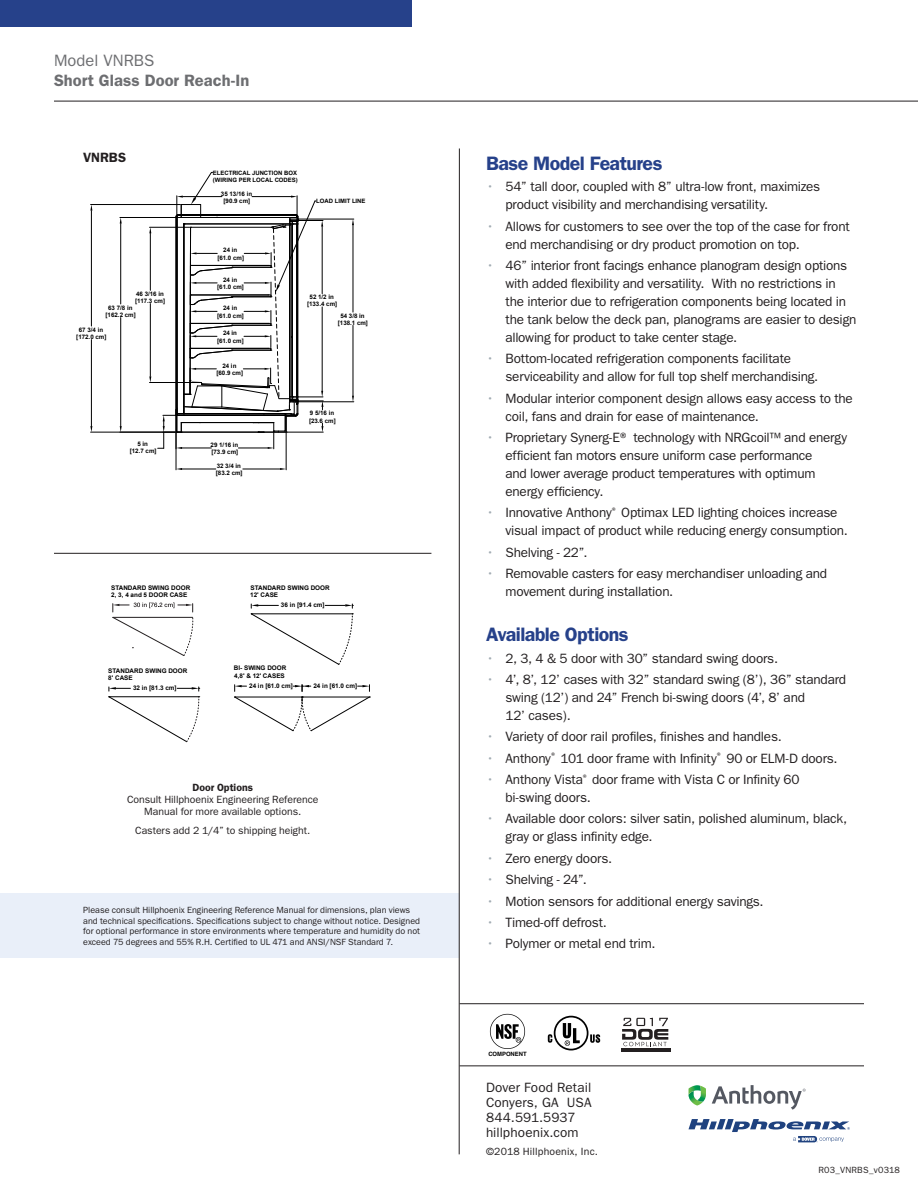
<style>
.page{position:relative;width:918px;height:1188px;background:#fff}
.page>*{position:absolute;margin:0;border:0;box-sizing:border-box;transform-origin:0 0}
.t1{font:600 19.5px "Franklin Gothic";letter-spacing:-.025em;color:#26418a}
.t2{font:600 16.5px "Franklin Gothic";color:#6d6e71}
.t3{font:16.5px "Franklin Gothic";letter-spacing:.005em;color:#6d6e71}
.t4{font:13.5px/18px "Franklin Gothic";letter-spacing:-.015em;color:#231f20}
.t5{font:13.5px/15px "Franklin Gothic";letter-spacing:.005em;color:#231f20}
.t6{font:600 13.5px "Franklin Gothic";letter-spacing:-.005em;color:#231f20}
.t7{font:10.5px/12px "Franklin Gothic";color:#231f20;text-align:center}
.t8{font:600 10.5px "Franklin Gothic";color:#231f20}
.t9{font:9px/10.5px "Franklin Gothic";color:#231f20}
.t10{font:9px "Franklin Gothic";letter-spacing:.025em;color:#231f20}
.t11{font:700 6.75px "Arial";color:#231f20}
.t12{font:700 6.3px/7.1px "Arial";color:#010101}
.t13{font:700 6.3px/7.4px "Arial";color:#231f20}
.t14{font:700 6.15px/7.4px "Arial";color:#000;text-align:center}
.t15{font:700 6px/7.1px "Arial";color:#000}
.t16{font:700 5.85px "Helvetica";color:#010101}
.s1{color:#a1abb2}
</style>
<div class="page">
<hr style="left:176px;top:432px;width:1px;height:38px;background:#000">
<hr style="left:286px;top:433px;width:1px;height:37px;background:#000">
<hr style="left:182px;top:469px;width:34px;height:1px;background:#000">
<hr style="left:243px;top:469px;width:37px;height:1px;background:#000">
<svg style="left:176px;top:468px;width:6px;height:2px"></svg>
<svg style="left:280px;top:468px;width:6px;height:2px"></svg>
<hr style="left:120px;top:217px;width:56px;height:1px;background:#000">
<hr style="left:120px;top:224px;width:1px;height:80px;background:#000">
<hr style="left:120px;top:318px;width:1px;height:108px;background:#000">
<hr style="left:149px;top:227px;width:41px;height:1px;background:#000">
<hr style="left:149px;top:382px;width:52px;height:1px;background:#000">
<hr style="left:150px;top:233px;width:1px;height:57px;background:#000">
<hr style="left:150px;top:304px;width:1px;height:72px;background:#000">
<hr style="left:91px;top:204px;width:89px;height:1px;background:#000">
<hr style="left:91px;top:432px;width:84px;height:1px;background:#000">
<hr style="left:91px;top:211px;width:1px;height:115px;background:#000">
<hr style="left:91px;top:340px;width:1px;height:86px;background:#000">
<hr style="left:299px;top:219px;width:55px;height:1px;background:#000">
<hr style="left:295px;top:402px;width:59px;height:1px;background:#000">
<hr style="left:353px;top:225px;width:1px;height:87px;background:#000">
<hr style="left:353px;top:325px;width:1px;height:71px;background:#000">
<svg style="left:352px;top:219px;width:2px;height:6px"></svg>
<svg style="left:352px;top:396px;width:2px;height:6px"></svg>
<svg style="left:158px;top:172px;width:165px;height:277px"></svg>
<div style="left:0;top:0;width:412px;height:27px;background:#26418a"></div>
<div style="left:0;top:893px;width:459px;height:65px;background:#e9eff9"></div>
<hr style="left:54px;top:553px;width:377px;height:1px;background:#231f20">
<hr style="left:54px;top:101px;width:864px;height:1px;background:#231f20">
<svg style="left:250px;top:604px;width:103px;height:61px"></svg>
<svg style="left:234px;top:685px;width:136px;height:47px"></svg>
<svg style="left:108px;top:687px;width:92px;height:56px"></svg>
<svg style="left:112px;top:602px;width:82px;height:54px"></svg>
<hr style="left:459px;top:148px;width:1px;height:1006px;background:#231f20">
<hr style="left:460px;top:1066px;width:404px;height:1px;background:#231f20">
<hr style="left:460px;top:1003px;width:404px;height:1px;background:#231f20">
<svg style="left:548px;top:1016px;width:52px;height:34px"></svg>
<hr style="left:621px;top:1049px;width:50px;height:3px;background:#231f20">
<svg style="left:622px;top:1018px;width:46px;height:28px"></svg>
<svg style="left:689px;top:1119px;width:161px;height:23px"></svg>
<svg style="left:688px;top:1085px;width:18px;height:20px"></svg>
<svg style="left:712px;top:1085px;width:94px;height:25px"></svg>
<svg style="left:490px;top:1014px;width:35px;height:35px"></svg>
<p class="t3" style="left:54px;top:51px;width:102px">Model VNRBS</p>
<p class="t2" style="left:54px;top:70px;width:197px">Short Glass Door Reach-In</p>
<p class="t6" style="left:83px;top:150px;width:44px">VNRBS</p>
<p class="t15" style="left:213px;top:169px;width:86px">ELECTRICAL JUNCTION BOX (WIRING PER LOCAL CODES)</p>
<p class="t14" style="left:221px;top:190px;width:33px">35 13/16 in [90.9 cm]</p>
<p class="t15" style="left:316px;top:198px;width:51px">LOAD LIMIT LINE</p>
<p class="t14" style="left:217px;top:247px;width:28px">24 in [61.0 cm]</p>
<p class="t14" style="left:135px;top:290px;width:31px;line-height:6.9px;text-align:left">46 3/16 in [117.3 cm]</p>
<p class="t14" style="left:106px;top:304px;width:32px">63 7/8 in [162.2 cm]</p>
<p class="t14" style="left:76px;top:326px;width:32px">67 3/4 in [172.0 cm]</p>
<p class="t14" style="left:217px;top:276px;width:28px">24 in [61.0 cm]</p>
<p class="t14" style="left:217px;top:305px;width:28px">24 in [61.0 cm]</p>
<p class="t14" style="left:217px;top:329px;width:28px">24 in [61.0 cm]</p>
<p class="t14" style="left:307px;top:294px;width:32px;line-height:6.9px">52 1/2 in [133.4 cm]</p>
<p class="t14" style="left:338px;top:312px;width:32px;line-height:6.9px">54 3/8 in [138.1 cm]</p>
<p class="t14" style="left:216px;top:362px;width:28px;line-height:6.9px">24 in [60.9 cm]</p>
<p class="t14" style="left:309px;top:410px;width:28px;text-align:left">9 5/16 in [23.6 cm]</p>
<p class="t14" style="left:130px;top:441px;width:28px;line-height:6.9px">5 in<br>[12.7 cm]</p>
<p class="t14" style="left:211px;top:441px;width:29px;text-align:left">29 1/16 in [73.9 cm]</p>
<p class="t14" style="left:216px;top:462px;width:28px;line-height:6.9px;text-align:left">32 3/4 in [83.2 cm]</p>
<p class="t12" style="left:111px;top:584px;width:81px">STANDARD SWING DOOR<br>2, 3, 4 and 5 DOOR CASE</p>
<p class="t12" style="left:250px;top:585px;width:81px">STANDARD SWING DOOR<br>12' CASE</p>
<p class="t12" style="left:281px;top:602px;width:45px">36 in [91.4 cm]</p>
<p class="t12" style="left:108px;top:667px;width:81px">STANDARD SWING DOOR<br>8' CASE</p>
<p class="t12" style="left:234px;top:665px;width:54px">BI- SWING DOOR<br>4,8' &amp; 12' CASES</p>
<p class="t12" style="left:133px;top:684px;width:45px">32 in [81.3 cm]</p>
<p class="t12" style="left:249px;top:682px;width:45px">24 in [61.0 cm]</p>
<p class="t12" style="left:313px;top:682px;width:45px">24 in [61.0 cm]</p>
<p class="t8" style="left:193px;top:781px;width:62px">Door Options</p>
<p class="t7" style="left:127px;top:793px;width:193px">Consult Hillphoenix Engineering Reference<br>Manual for more available options.</p>
<p class="t7" style="left:135px;top:824px;width:177px">Casters add 2 1/4” to shipping height.</p>
<p class="t9" style="left:83px;top:905px;width:338px">Please consult Hillphoenix Engineering Reference Manual for dimensions, plan views and technical specifications. Specifications subject to change without notice. Designed for optional performance in store environments where temperature and humidity do not exceed 75 degrees and 55% R.H. Certified to UL 471 and ANSI/NSF Standard 7.</p>
<h1 class="t1" style="left:486px;top:152px;width:178px">Base Model Features</h1>
<p class="t4" style="left:505px;top:178px;width:316px;text-indent:-19px"><span class="s1">•</span> 54” tall door, coupled with 8” ultra-low front, maximizes product visibility and merchandising versatility.</p>
<p class="t4" style="left:505px;top:217px;width:346px;text-indent:-19px"><span class="s1">•</span> Allows for customers to see over the top of the case for front end merchandising or dry product promotion on top.</p>
<p class="t4" style="left:505px;top:256px;width:353px;text-indent:-19px"><span class="s1">•</span> 46” interior front facings enhance planogram design options with added flexibility and versatility. With no restrictions in the interior due to refrigeration components being located in the tank below the deck pan, planograms are easier to design allowing for product to take center stage.</p>
<p class="t4" style="left:505px;top:350px;width:314px;text-indent:-19px"><span class="s1">•</span> Bottom-located refrigeration components facilitate serviceability and allow for full top shelf merchandising.</p>
<p class="t4" style="left:505px;top:389px;width:349px;text-indent:-19px"><span class="s1">•</span> Modular interior component design allows easy access to the coil, fans and drain for ease of maintenance.</p>
<p class="t4" style="left:505px;top:429px;width:343px;text-indent:-19px"><span class="s1">•</span> Proprietary Synerg-E® technology with NRGcoil™ and energy efficient fan motors ensure uniform case performance<br>and lower average product temperatures with optimum energy efficiency.</p>
<p class="t4" style="left:505px;top:504px;width:344px;text-indent:-19px"><span class="s1">•</span> Innovative Anthony<sup>®</sup> Optimax LED lighting choices increase visual impact of product while reducing energy consumption.</p>
<p class="t4" style="left:486px;top:543px;width:103px"><span class="s1">•</span> Shelving - 22”.</p>
<p class="t4" style="left:505px;top:565px;width:323px;text-indent:-19px"><span class="s1">•</span> Removable casters for easy merchandiser unloading and movement during installation.</p>
<h1 class="t1" style="left:486px;top:623px;width:144px">Available Options</h1>
<p class="t4" style="left:486px;top:649px;width:294px"><span class="s1">•</span> 2, 3, 4 &amp; 5 door with 30” standard swing doors.</p>
<p class="t4" style="left:505px;top:670px;width:342px;text-indent:-19px"><span class="s1">•</span> 4’, 8’, 12’ cases with 32” standard swing (8’), 36” standard swing (12’) and 24” French bi-swing doors (4’, 8’ and<br>12’ cases).</p>
<p class="t4" style="left:486px;top:728px;width:297px"><span class="s1">•</span> Variety of door rail profiles, finishes and handles.</p>
<p class="t4" style="left:486px;top:749px;width:353px"><span class="s1">•</span> Anthony<sup>®</sup> 101 door frame with Infinity<sup>®</sup> 90 or ELM-D doors.</p>
<p class="t4" style="left:505px;top:771px;width:296px;text-indent:-19px"><span class="s1">•</span> Anthony Vista<sup>®</sup> door frame with Vista C or Infinity 60 bi-swing doors.</p>
<p class="t4" style="left:505px;top:810px;width:343px;text-indent:-19px"><span class="s1">•</span> Available door colors: silver satin, polished aluminum, black, gray or glass infinity edge.</p>
<p class="t4" style="left:486px;top:849px;width:128px"><span class="s1">•</span> Zero energy doors.</p>
<p class="t4" style="left:486px;top:871px;width:102px"><span class="s1">•</span> Shelving - 24”.</p>
<p class="t4" style="left:486px;top:892px;width:279px"><span class="s1">•</span> Motion sensors for additional energy savings.</p>
<p class="t4" style="left:486px;top:913px;width:122px"><span class="s1">•</span> Timed-off defrost.</p>
<p class="t4" style="left:486px;top:935px;width:171px"><span class="s1">•</span> Polymer or metal end trim.</p>
<p class="t11" style="left:496px;top:529px;width:24px">7 1/2 in</p>
<p class="t13" style="left:498px;top:693px;width:24px">7 7/8 in [20 cm]</p>
<p class="t16" style="left:488px;top:1049px;width:40px">COMPONENT</p>
<p class="t5" style="left:486px;top:1080px;width:107px">Dover Food Retail<br>Conyers, GA USA<br>844.591.5937 hillphoenix.com</p>
<p class="t7" style="left:486px;top:1146px;width:113px">©2018 Hillphoenix, Inc.</p>
<p class="t10" style="left:818px;top:1165px;width:83px">R03_VNRBS_v0318</p>
</div>
